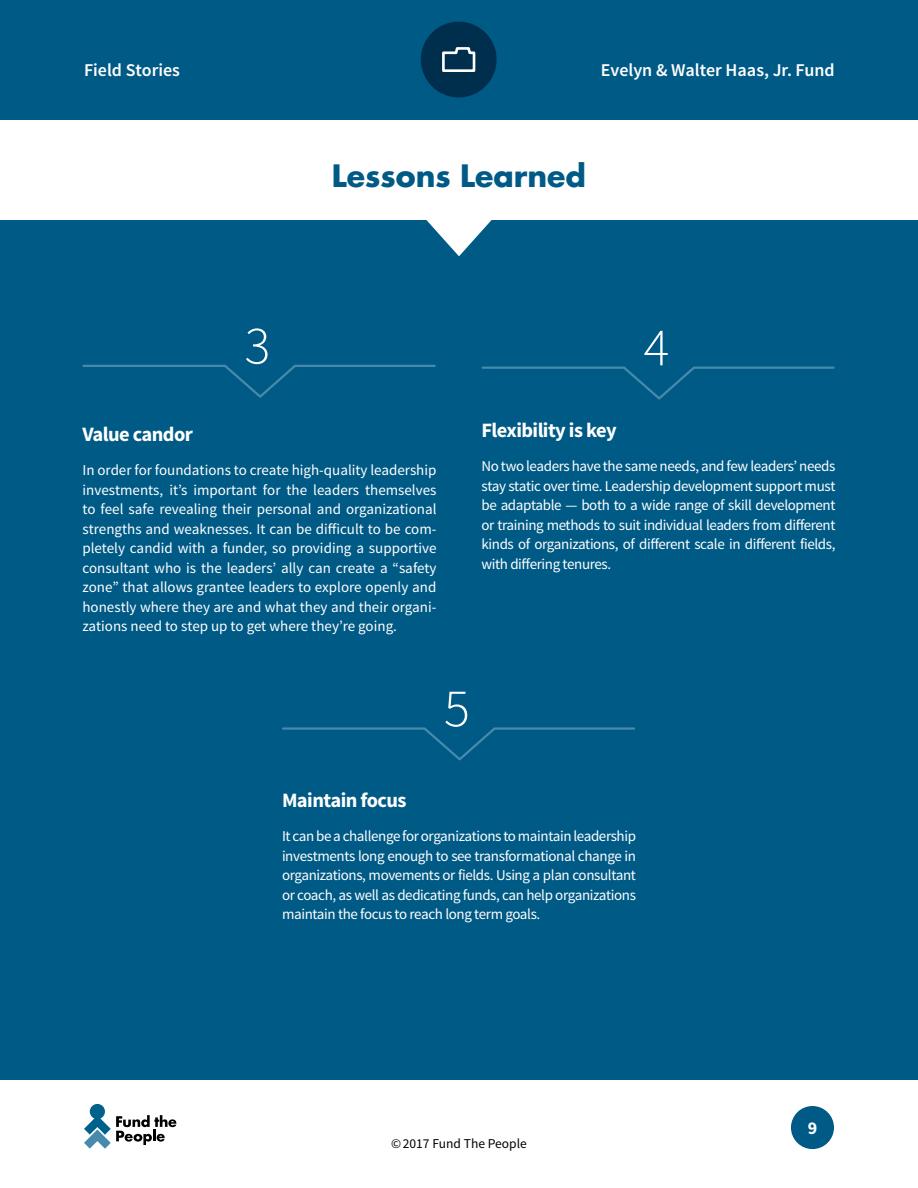
<style>
.page{position:relative;width:918px;height:1188px;background:#fff}
.page>*{position:absolute;margin:0;border:0;box-sizing:border-box;transform-origin:0 0}
.t1{font:300 54px "Source Sans Pro";color:#fff}
.t2{font:700 30px "Futura Std";color:#005a86}
.t3{font:700 20.4px "Source Sans Pro";letter-spacing:-.03em;color:#fff}
.t4{font:600 18px "Source Sans Pro";color:#fff}
.t5{font:700 18px "Source Sans Pro";color:#fff}
.t6{font:15px/19.5px "Source Sans Pro";letter-spacing:-.025em;color:#fff;text-align:justify}
.t7{font:13.5px "Source Sans Pro";color:#000}
</style>
<div class="page">
<div style="left:791px;top:1106px;width:43px;height:43px;background:#005a86;border-radius:50%"></div>
<svg style="left:84px;top:1104px;width:92px;height:45px"></svg>
<div style="left:0;top:0;width:918px;height:119px;background:#005a86"></div>
<div style="left:421px;top:22px;width:76px;height:75px;background:#002e4d;border-radius:50%"></div>
<svg style="left:442px;top:47px;width:34px;height:25px"></svg>
<div style="left:0;top:221px;width:918px;height:859px;background:#005a86"></div>
<svg style="left:416px;top:220px;width:86px;height:36px"></svg>
<svg style="left:82px;top:364px;width:354px;height:34px"></svg>
<svg style="left:481px;top:366px;width:354px;height:34px"></svg>
<svg style="left:282px;top:727px;width:353px;height:34px"></svg>
<p class="t4" style="left:84px;top:58px;width:98px">Field Stories</p>
<p class="t4" style="left:601px;top:58px;width:235px">Evelyn &amp; Walter Haas, Jr. Fund</p>
<h2 class="t2" style="left:332px;top:156px;width:256px">Lessons Learned</h2>
<h1 class="t1" style="left:244px;top:313px;width:27px">3</h1>
<h1 class="t1" style="left:644px;top:315px;width:27px">4</h1>
<h3 class="t3" style="left:82px;top:421px;width:112px">Value candor</h3>
<p class="t6" style="left:82px;top:461px;width:356px">In order for foundations to create high-quality leadership investments, it’s important for the leaders themselves to feel safe revealing their personal and organizational strengths and weaknesses. It can be difficult to be com&shy;pletely candid with a funder, so providing a supportive consultant who is the leaders’ ally can create a “safety zone” that allows grantee leaders to explore openly and honestly where they are and what they and their organi&shy;zations need to step up to get where they’re going.</p>
<h3 class="t3" style="left:482px;top:417px;width:137px">Flexibility is key</h3>
<p class="t6" style="left:482px;top:457px;width:356px">No two leaders have the same needs, and few leaders’ needs stay static over time. Leadership development support must be adaptable — both to a wide range of skill development or training methods to suit individual leaders from different kinds of organizations, of different scale in different fields, with differing tenures.</p>
<h1 class="t1" style="left:444px;top:676px;width:27px">5</h1>
<h3 class="t3" style="left:282px;top:787px;width:126px">Maintain focus</h3>
<p class="t6" style="left:282px;top:827px;width:356px">It can be a challenge for organizations to maintain leadership investments long enough to see transformational change in organizations, movements or fields. Using a plan consultant or coach, as well as dedicating funds, can help organizations maintain the focus to reach long term goals.</p>
<p class="t7" style="left:391px;top:1135px;width:137px">©2017 Fund The People</p>
<p class="t5" style="left:808px;top:1117px;width:11px">9</p>
</div>
